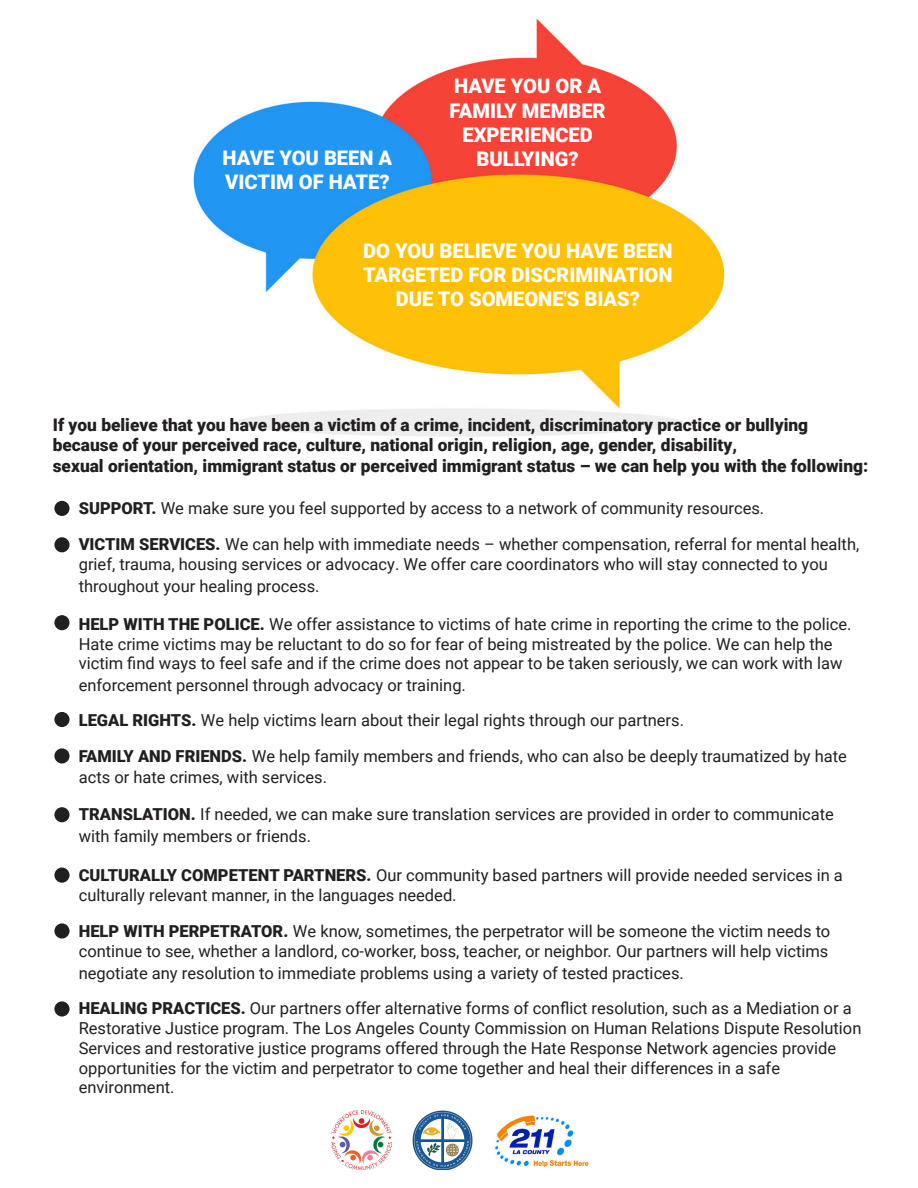
<style>
.page{position:relative;width:918px;height:1188px;background:#fff}
.page>*{position:absolute;margin:0;border:0;box-sizing:border-box;transform-origin:0 0}
.t1{font:900 20.1px/24.2px "Roboto";color:#fff;text-align:center}
.t2{font:900 17.25px "Roboto";color:#231f20}
.t3{font:16.5px/19.8px "Roboto";color:#231f20}
.s1{font-weight:900}
</style>
<div class="page">
<img style="left:193px;top:18px;width:532px;height:419px">
<div style="left:54px;top:501px;width:16px;height:15px;background:#231f20;border-radius:50%"></div>
<div style="left:54px;top:712px;width:16px;height:15px;background:#231f20;border-radius:50%"></div>
<div style="left:54px;top:868px;width:16px;height:15px;background:#231f20;border-radius:50%"></div>
<div style="left:54px;top:615px;width:16px;height:15px;background:#231f20;border-radius:50%"></div>
<div style="left:54px;top:807px;width:16px;height:15px;background:#231f20;border-radius:50%"></div>
<div style="left:54px;top:537px;width:16px;height:15px;background:#231f20;border-radius:50%"></div>
<svg style="left:54px;top:748px;width:16px;height:16px"></svg>
<svg style="left:54px;top:923px;width:16px;height:16px"></svg>
<svg style="left:54px;top:1001px;width:16px;height:16px"></svg>
<img style="left:331px;top:1110px;width:60px;height:60px">
<img style="left:413px;top:1110px;width:60px;height:60px">
<img style="left:494px;top:1115px;width:95px;height:52px">
<p class="t1" style="left:223px;top:145px;width:171px">HAVE YOU BEEN A</p>
<p class="t1" style="left:225px;top:169px;width:166px">VICTIM OF HATE?</p>
<p class="t1" style="left:454px;top:74px;width:149px">HAVE YOU OR A</p>
<p class="t1" style="left:450px;top:98px;width:158px">FAMILY MEMBER</p>
<p class="t1" style="left:462px;top:122px;width:132px">EXPERIENCED</p>
<p class="t1" style="left:477px;top:146px;width:104px">BULLYING?</p>
<p class="t1" style="left:363px;top:238px;width:311px">DO YOU BELIEVE YOU HAVE BEEN</p>
<p class="t1" style="left:363px;top:262px;width:311px">TARGETED FOR DISCRIMINATION<br>DUE TO SOMEONE'S BIAS?</p>
<p class="t2" style="left:53px;top:412px;width:757px">If you believe that you have been a victim of a crime, incident, discriminatory practice or bullying</p>
<p class="t2" style="left:53px;top:433px;width:686px">because of your perceived race, culture, national origin, religion, age, gender, disability,</p>
<p class="t2" style="left:53px;top:454px;width:817px">sexual orientation, immigrant status or perceived immigrant status – we can help you with the following:</p>
<p class="t3" style="left:79px;top:497px;width:687px"><span class="s1">SUPPORT.</span> We make sure you feel supported by access to a network of community resources.</p>
<p class="t3" style="left:79px;top:534px;width:782px"><span class="s1">VICTIM SERVICES.</span> We can help with immediate needs – whether compensation, referral for mental health, grief, trauma, housing services or advocacy. We offer care coordinators who will stay connected to you</p>
<p class="t3" style="left:79px;top:575px;width:242px">throughout your healing process.</p>
<p class="t3" style="left:79px;top:613px;width:774px"><span class="s1">HELP WITH THE POLICE.</span> We offer assistance to victims of hate crime in reporting the crime to the police.<br>Hate crime victims may be reluctant to do so for fear of being mistreated by the police. We can help the victim find ways to feel safe and if the crime does not appear to be taken seriously, we can work with law</p>
<p class="t3" style="left:79px;top:675px;width:389px">enforcement personnel through advocacy or training.</p>
<p class="t3" style="left:79px;top:709px;width:607px"><span class="s1">LEGAL RIGHTS.</span> We help victims learn about their legal rights through our partners.</p>
<p class="t3" style="left:79px;top:744px;width:770px;line-height:21.6px"><span class="s1">FAMILY AND FRIENDS.</span> We help family members and friends, who can also be deeply traumatized by hate acts or hate crimes, with services.</p>
<p class="t3" style="left:79px;top:804px;width:757px"><span class="s1">TRANSLATION.</span> If needed, we can make sure translation services are provided in order to communicate</p>
<p class="t3" style="left:79px;top:826px;width:234px">with family members or friends.</p>
<p class="t3" style="left:79px;top:864px;width:766px"><span class="s1">CULTURALLY COMPETENT PARTNERS.</span> Our community based partners will provide needed services in a culturally relevant manner, in the languages needed.</p>
<p class="t3" style="left:79px;top:921px;width:753px"><span class="s1">HELP WITH PERPETRATOR.</span> We know, sometimes, the perpetrator will be someone the victim needs to</p>
<p class="t3" style="left:79px;top:941px;width:751px">continue to see, whether a landlord, co-worker, boss, teacher, or neighbor. Our partners will help victims</p>
<p class="t3" style="left:79px;top:962px;width:607px">negotiate any resolution to immediate problems using a variety of tested practices.</p>
<p class="t3" style="left:79px;top:998px;width:784px"><span class="s1">HEALING PRACTICES.</span> Our partners offer alternative forms of conflict resolution, such as a Mediation or a Restorative Justice program. The Los Angeles County Commission on Human Relations Dispute Resolution Services and restorative justice programs offered through the Hate Response Network agencies provide opportunities for the victim and perpetrator to come together and heal their differences in a safe</p>
<p class="t3" style="left:79px;top:1077px;width:97px">environment.</p>
</div>
